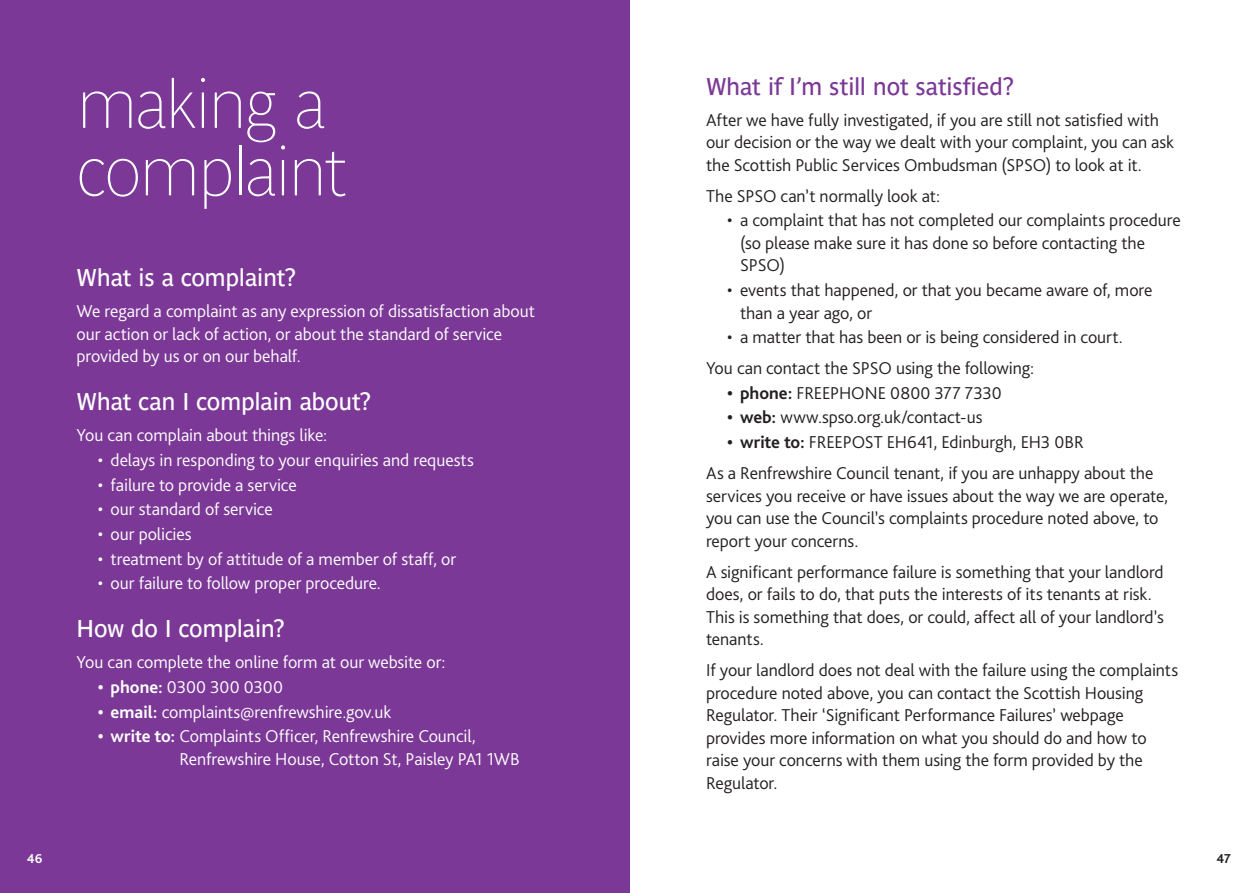
<style>
.page{position:relative;width:1259px;height:893px;background:#fff}
.page>*{position:absolute;margin:0;border:0;box-sizing:border-box;transform-origin:0 0}
.t1{font:67.5px/67.5px "Parisine Std Clair";letter-spacing:-.03em;color:#fff}
.t2{font:24px "Parisine Std";letter-spacing:-.015em;color:#fff}
.t3{font:24px "Parisine Std";letter-spacing:-.01em;color:#7b3896}
.t4{font:300 18px/22.5px "Bliss Pro";letter-spacing:-.005em;color:#231f20}
.t5{font:300 18px/22.5px "Bliss Pro";letter-spacing:-.005em;color:#fff}
.t6{font:700 13.5px "Bliss Pro";color:#fff}
.t7{font:700 13.5px "Bliss Pro";color:#231f20}
.s1{font-weight:700}
</style>
<div class="page">
<div style="left:0;top:0;width:629px;height:893px;background:#7b3896"></div>
<h1 class="t1" style="left:77px;top:70px;width:272px">making a complaint</h1>
<h2 class="t2" style="left:77px;top:264px;width:221px">What is a complaint?</h2>
<p class="t5" style="left:77px;top:299px;width:460px">We regard a complaint as any expression of dissatisfaction about our action or lack of action, or about the standard of service provided by us or on our behalf.</p>
<h2 class="t2" style="left:77px;top:388px;width:296px">What can I complain about?</h2>
<p class="t5" style="left:77px;top:424px;width:252px">You can complain about things like:</p>
<p class="t5" style="left:98px;top:448px;width:377px">• delays in responding to your enquiries and requests</p>
<p class="t5" style="left:98px;top:473px;width:200px">• failure to provide a service</p>
<p class="t5" style="left:98px;top:498px;width:176px">• our standard of service</p>
<p class="t5" style="left:98px;top:522px;width:95px">• our policies</p>
<p class="t5" style="left:98px;top:547px;width:360px">• treatment by of attitude of a member of staff, or</p>
<p class="t5" style="left:98px;top:571px;width:285px">• our failure to follow proper procedure.</p>
<h2 class="t2" style="left:77px;top:615px;width:210px">How do I complain?</h2>
<p class="t5" style="left:77px;top:651px;width:370px">You can complete the online form at our website or:</p>
<p class="t5" style="left:98px;top:675px;width:187px"><span class="s1">• phone:</span> 0300 300 0300</p>
<p class="t5" style="left:98px;top:700px;width:295px"><span class="s1">• email:</span> complaints@renfrewshire.gov.uk</p>
<p class="t5" style="left:179px;top:725px;width:342px;text-indent:-82px"><span class="s1">• write to:</span> Complaints Officer, Renfrewshire Council,<br>Renfrewshire House, Cotton St, Paisley PA1 1WB</p>
<h2 class="t3" style="left:706px;top:72px;width:310px">What if I’m still not satisfied?</h2>
<p class="t4" style="left:706px;top:108px;width:469px">After we have fully investigated, if you are still not satisfied with our decision or the way we dealt with your complaint, you can ask the Scottish Public Services Ombudsman (SPSO) to look at it.</p>
<p class="t4" style="left:706px;top:184px;width:236px">The SPSO can’t normally look at:</p>
<p class="t4" style="left:740px;top:209px;width:442px;text-indent:-13px">• a complaint that has not completed our complaints procedure (so please make sure it has done so before contacting the<br>SPSO)</p>
<p class="t4" style="left:740px;top:278px;width:414px;text-indent:-13px">• events that happened, or that you became aware of, more than a year ago, or</p>
<p class="t4" style="left:706px;top:321px;width:418px;line-height:31px;text-indent:21px">• a matter that has been or is being considered in court.<br>You can contact the SPSO using the following:</p>
<p class="t4" style="left:727px;top:381px;width:276px"><span class="s1">• phone:</span> FREEPHONE 0800 377 7330</p>
<p class="t4" style="left:727px;top:406px;width:257px"><span class="s1">• web:</span> www.spso.org.uk/contact-us</p>
<p class="t4" style="left:706px;top:426px;width:449px;line-height:31px;text-indent:21px"><span class="s1">• write to:</span> FREEPOST EH641, Edinburgh, EH3 0BR<br>As a Renfrewshire Council tenant, if you are unhappy about the</p>
<p class="t4" style="left:706px;top:484px;width:464px">services you receive or have issues about the way we are operate, you can use the Council’s complaints procedure noted above, to report your concerns.</p>
<p class="t4" style="left:706px;top:560px;width:459px">A significant performance failure is something that your landlord does, or fails to do, that puts the interests of its tenants at risk.<br>This is something that does, or could, affect all of your landlord’s tenants.</p>
<p class="t4" style="left:706px;top:658px;width:474px">If your landlord does not deal with the failure using the complaints procedure noted above, you can contact the Scottish Housing Regulator. Their ‘Significant Performance Failures’ webpage provides more information on what you should do and how to raise your concerns with them using the form provided by the Regulator.</p>
<p class="t6" style="left:27px;top:850px;width:17px">46</p>
<p class="t7" style="left:1216px;top:850px;width:16px">47</p>
</div>
